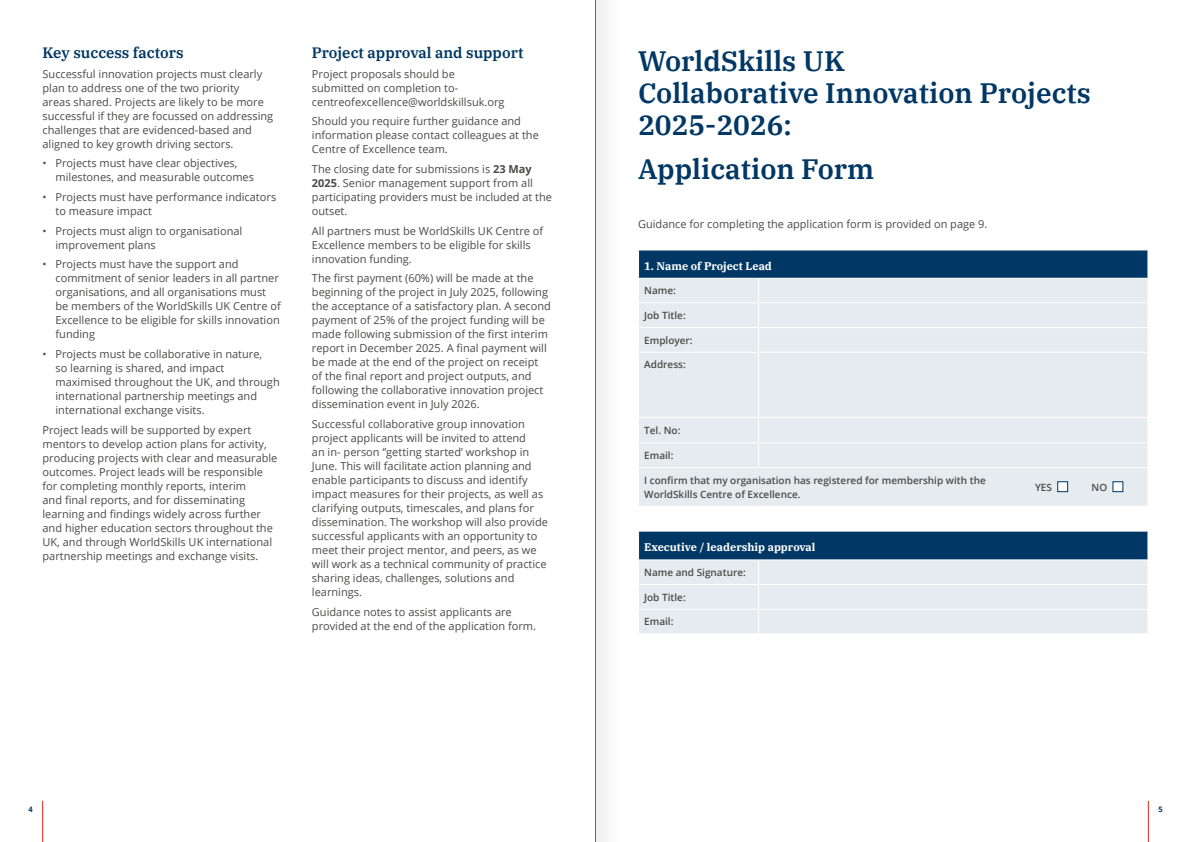
<style>
.page{position:relative;width:1191px;height:842px;background:#fff}
.page>*{position:absolute;margin:0;border:0;box-sizing:border-box;transform-origin:0 0}
.t1{font:600 28px/32px "IBM Plex Serif";color:#003764}
.t2{font:600 15px "IBM Plex Serif";color:#003764}
.t3{font:11px/14px "Open Sans";color:#4a4a49}
.t4{font:700 11px "IBM Plex Serif";color:#fff}
.t5{font:600 10px/14px "Open Sans";color:#4a4a49}
.t6{font:700 7.5px "Open Sans";color:#003764}
.s1{font-weight:700}
</style>
<div class="page">
<div style="left:595px;top:0;width:40px;height:842px;background:#fbfbfb"></div>
<hr style="left:42px;top:801px;width:1px;height:41px;background:#da291c">
<hr style="left:1148px;top:801px;width:1px;height:41px;background:#da291c">
<hr style="left:595px;top:0;width:1px;height:842px;background:#666">
<svg style="left:639px;top:250px;width:508px;height:28px;background:#063c67"></svg>
<svg style="left:638px;top:279px;width:510px;height:354px;background:#d5dee5"></svg>
<hr style="left:638px;top:584px;width:120px;height:1px;background:#fff">
<hr style="left:758px;top:584px;width:390px;height:1px;background:#fff">
<hr style="left:638px;top:609px;width:120px;height:1px;background:#fff">
<hr style="left:758px;top:609px;width:390px;height:1px;background:#fff">
<svg style="left:758px;top:560px;width:1px;height:73px"></svg>
<hr style="left:638px;top:559px;width:120px;height:1px;background:#fff">
<hr style="left:758px;top:559px;width:390px;height:1px;background:#fff">
<svg style="left:758px;top:279px;width:1px;height:73px"></svg>
<hr style="left:638px;top:352px;width:120px;height:1px;background:#fff">
<hr style="left:638px;top:353px;width:1px;height:64px;background:#fff">
<hr style="left:758px;top:352px;width:390px;height:1px;background:#fff">
<hr style="left:758px;top:353px;width:1px;height:64px;background:#fff">
<hr style="left:1147px;top:353px;width:1px;height:64px;background:#fff">
<hr style="left:638px;top:417px;width:120px;height:1px;background:#fff">
<hr style="left:758px;top:417px;width:390px;height:1px;background:#fff">
<hr style="left:638px;top:442px;width:120px;height:1px;background:#fff">
<svg style="left:638px;top:418px;width:1px;height:49px"></svg>
<hr style="left:758px;top:442px;width:390px;height:1px;background:#fff">
<svg style="left:758px;top:418px;width:1px;height:49px"></svg>
<svg style="left:1147px;top:418px;width:1px;height:49px"></svg>
<hr style="left:638px;top:467px;width:120px;height:1px;background:#fff">
<hr style="left:638px;top:468px;width:1px;height:38px;background:#fff">
<hr style="left:758px;top:467px;width:390px;height:1px;background:#fff">
<hr style="left:1147px;top:468px;width:1px;height:38px;background:#fff">
<hr style="left:638px;top:506px;width:120px;height:1px;background:#fff">
<hr style="left:758px;top:506px;width:390px;height:1px;background:#fff">
<hr style="left:638px;top:302px;width:120px;height:1px;background:#fff">
<svg style="left:638px;top:250px;width:1px;height:102px"></svg>
<hr style="left:758px;top:302px;width:390px;height:1px;background:#fff">
<svg style="left:1147px;top:250px;width:1px;height:102px"></svg>
<hr style="left:638px;top:327px;width:120px;height:1px;background:#fff">
<hr style="left:758px;top:327px;width:390px;height:1px;background:#fff">
<svg style="left:638px;top:532px;width:1px;height:101px"></svg>
<svg style="left:1147px;top:532px;width:1px;height:101px"></svg>
<div style="left:1057px;top:481px;width:11px;height:11px;background:#fff;border:1px solid #003764"></div>
<div style="left:1112px;top:481px;width:11px;height:11px;background:#fff;border:1px solid #003764"></div>
<h2 class="t2" style="left:43px;top:41px;width:143px">Key success factors</h2>
<p class="t3" style="left:43px;top:66px;width:232px">Successful innovation projects must clearly plan to address one of the two priority<br>areas shared. Projects are likely to be more successful if they are focussed on addressing challenges that are evidenced-based and aligned to key growth driving sectors.</p>
<p class="t3" style="left:56px;top:156px;width:200px;text-indent:-13px">• Projects must have clear objectives, milestones, and measurable outcomes</p>
<p class="t3" style="left:56px;top:190px;width:222px;text-indent:-13px">• Projects must have performance indicators to measure impact</p>
<p class="t3" style="left:56px;top:223px;width:188px;text-indent:-13px">• Projects must align to organisational improvement plans</p>
<p class="t3" style="left:56px;top:257px;width:227px;text-indent:-13px">• Projects must have the support and commitment of senior leaders in all partner organisations, and all organisations must be members of the WorldSkills UK Centre of Excellence to be eligible for skills innovation funding</p>
<p class="t3" style="left:56px;top:347px;width:226px;text-indent:-13px">• Projects must be collaborative in nature,<br>so learning is shared, and impact maximised throughout the UK, and through international partnership meetings and international exchange visits.</p>
<p class="t3" style="left:43px;top:422px;width:236px">Project leads will be supported by expert mentors to develop action plans for activity, producing projects with clear and measurable outcomes. Project leads will be responsible for completing monthly reports, interim<br>and final reports, and for disseminating learning and findings widely across further and higher education sectors throughout the UK, and through WorldSkills UK international partnership meetings and exchange visits.</p>
<h2 class="t2" style="left:312px;top:41px;width:213px">Project approval and support</h2>
<p class="t3" style="left:312px;top:66px;width:194px">Project proposals should be submitted on completion to&shy;centreofexcellence@worldskillsuk.org</p>
<p class="t3" style="left:312px;top:114px;width:228px">Should you require further guidance and information please contact colleagues at the<br>Centre of Excellence team.</p>
<p class="t3" style="left:312px;top:162px;width:242px">The closing date for submissions is <span class="s1">23 May 2025</span>. Senior management support from all participating providers must be included at the outset.</p>
<p class="t3" style="left:312px;top:223px;width:233px">All partners must be WorldSkills UK Centre of<br>Excellence members to be eligible for skills innovation funding.</p>
<p class="t3" style="left:312px;top:271px;width:240px">The first payment (60%) will be made at the beginning of the project in July 2025, following the acceptance of a satisfactory plan. A second payment of 25% of the project funding will be made following submission of the first interim report in December 2025. A final payment will be made at the end of the project on receipt of the final report and project outputs, and following the collaborative innovation project dissemination event in July 2026.</p>
<p class="t3" style="left:312px;top:417px;width:238px">Successful collaborative group innovation project applicants will be invited to attend<br>an in- person ‘’getting started’ workshop in June. This will facilitate action planning and enable participants to discuss and identify impact measures for their projects, as well as clarifying outputs, timescales, and plans for dissemination. The workshop will also provide successful applicants with an opportunity to meet their project mentor, and peers, as we will work as a technical community of practice sharing ideas, challenges, solutions and learnings.</p>
<p class="t3" style="left:312px;top:604px;width:226px">Guidance notes to assist applicants are provided at the end of the application form.</p>
<h1 class="t1" style="left:638px;top:43px;width:454px">WorldSkills UK<br>Collaborative Innovation Projects<br>2025-2026:</h1>
<h1 class="t1" style="left:638px;top:150px;width:238px">Application Form</h1>
<p class="t3" style="left:638px;top:217px;width:351px">Guidance for completing the application form is provided on page 9.</p>
<p class="t4" style="left:644px;top:257px;width:129px">1. Name of Project Lead</p>
<p class="t5" style="left:644px;top:284px;width:33px">Name:</p>
<p class="t5" style="left:644px;top:308px;width:43px">Job Title:</p>
<p class="t5" style="left:644px;top:333px;width:50px">Employer:</p>
<p class="t5" style="left:644px;top:358px;width:43px">Address:</p>
<p class="t5" style="left:644px;top:423px;width:38px">Tel. No:</p>
<p class="t5" style="left:644px;top:448px;width:31px">Email:</p>
<p class="t5" style="left:644px;top:473px;width:343px">I confirm that my organisation has registered for membership with the<br>WorldSkills Centre of Excellence.</p>
<p class="t4" style="left:644px;top:539px;width:173px">Executive / leadership approval</p>
<p class="t5" style="left:644px;top:565px;width:103px">Name and Signature:</p>
<p class="t5" style="left:644px;top:590px;width:43px">Job Title:</p>
<p class="t5" style="left:644px;top:614px;width:31px">Email:</p>
<p class="t5" style="left:1035px;top:480px;width:18px">YES</p>
<p class="t5" style="left:1091px;top:480px;width:17px">NO</p>
<p class="t6" style="left:28px;top:804px;width:6px">4</p>
<p class="t6" style="left:1158px;top:804px;width:6px">5</p>
</div>
